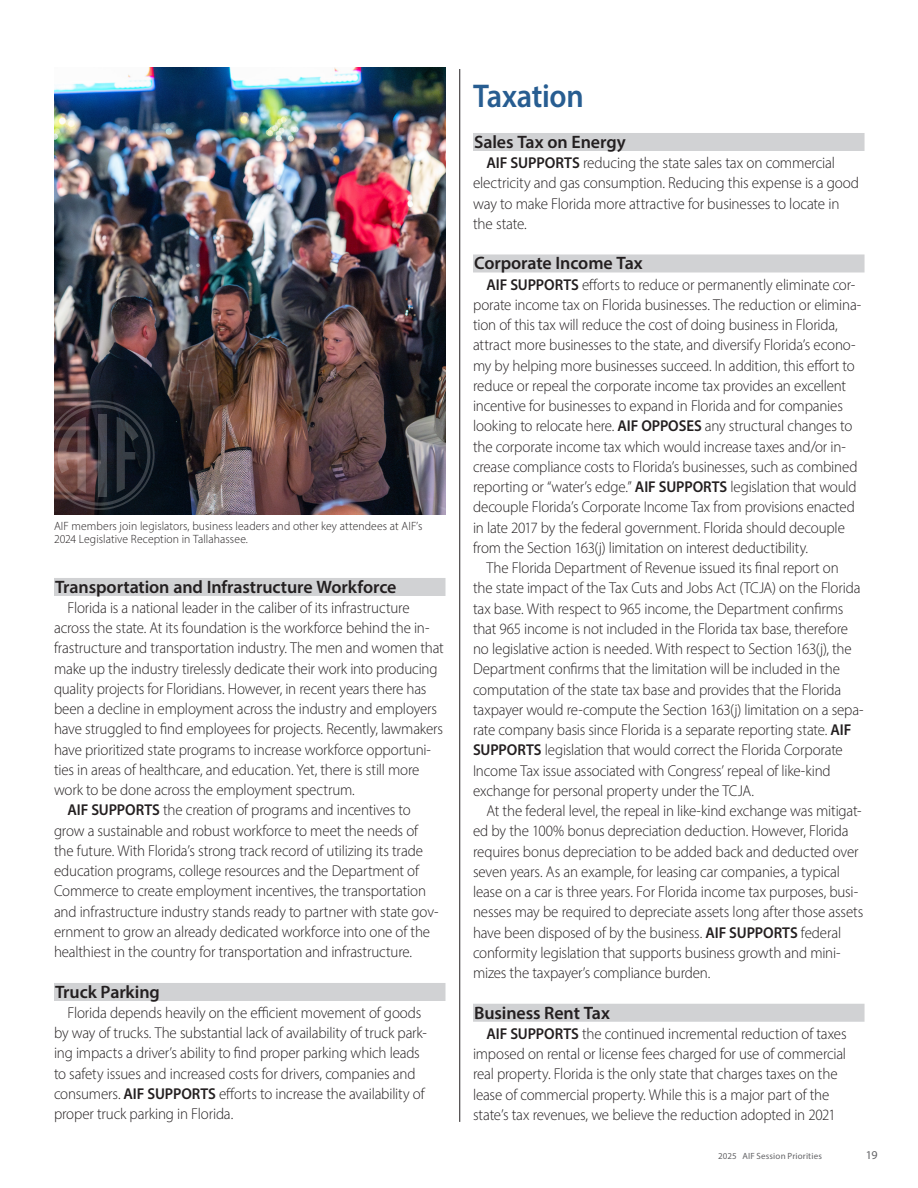
<style>
.page{position:relative;width:918px;height:1188px;background:#fff}
.page>*{position:absolute;margin:0;border:0;box-sizing:border-box;transform-origin:0 0}
.t1{font:600 33px "Myriad Pro";letter-spacing:-.01em;color:#275d91;scale:.92 1}
.t2{font:600 18px "Myriad Pro";letter-spacing:-.005em;color:#231f20}
.t3{font:300 15.75px/20.2px "Myriad Pro";letter-spacing:-.01em;color:#231f20;scale:.95 1}
.t4{font:300 15.75px/20.2px "Myriad Pro";letter-spacing:-.01em;color:#231f20;scale:.96 1}
.t5{font:300 12px/13.5px "Myriad Pro";letter-spacing:.01em;color:#231f20}
.t6{font:12px "Myriad Pro";color:#656568}
.t7{font:9px "Myriad Pro";letter-spacing:.015em;color:#656568}
.s1{font-weight:600}
</style>
<div class="page">
<hr style="left:459px;top:69px;width:1px;height:1053px;background:#231f20">
<div style="left:54px;top:578px;width:392px;height:18px;background:#d1d2d4"></div>
<div style="left:54px;top:983px;width:392px;height:18px;background:#d1d2d4"></div>
<div style="left:473px;top:133px;width:392px;height:18px;background:#d1d2d4"></div>
<div style="left:473px;top:254px;width:392px;height:18px;background:#d1d2d4"></div>
<div style="left:473px;top:1004px;width:392px;height:18px;background:#d1d2d4"></div>
<img style="left:54px;top:68px;width:392px;height:446px">
<svg style="left:58px;top:417px;width:28px;height:76px;background:#725250"></svg>
<svg style="left:98px;top:415px;width:8px;height:82px"></svg>
<svg style="left:117px;top:417px;width:22px;height:76px;background:#21272f"></svg>
<div style="left:45px;top:400px;width:110px;height:110px;border:2px solid #fff;border-radius:50%"></div>
<div style="left:49px;top:404px;width:102px;height:102px;border:3px solid #fff;border-radius:50%"></div>
<p class="t5" style="left:54px;top:519px;width:370px">AIF members join legislators, business leaders and other key attendees at AIF’s<br>2024 Legislative Reception in Tallahassee.</p>
<p class="t2" style="left:55px;top:575px;width:343px">Transportation and Infrastructure Workforce</p>
<p class="t3" style="left:54px;top:597px;width:412px;text-indent:14px">Florida is a national leader in the caliber of its infrastructure across the state. At its foundation is the workforce behind the in&shy;frastructure and transportation industry. The men and women that make up the industry tirelessly dedicate their work into producing quality projects for Floridians. However, in recent years there has been a decline in employment across the industry and employers have struggled to find employees for projects. Recently, lawmakers have prioritized state programs to increase workforce opportuni&shy;ties in areas of healthcare, and education. Yet, there is still more work to be done across the employment spectrum.</p>
<p class="t3" style="left:54px;top:800px;width:406px;text-indent:14px"><span class="s1">AIF SUPPORTS</span> the creation of programs and incentives to grow a sustainable and robust workforce to meet the needs of the future. With Florida’s strong track record of utilizing its trade education programs, college resources and the Department of Commerce to create employment incentives, the transportation and infrastructure industry stands ready to partner with state gov&shy;ernment to grow an already dedicated workforce into one of the healthiest in the country for transportation and infrastructure.</p>
<p class="t2" style="left:55px;top:980px;width:106px">Truck Parking</p>
<p class="t3" style="left:54px;top:1002px;width:394px;text-indent:14px">Florida depends heavily on the efficient movement of goods by way of trucks. The substantial lack of availability of truck park&shy;ing impacts a driver’s ability to find proper parking which leads to safety issues and increased costs for drivers, companies and consumers. <span class="s1">AIF SUPPORTS</span> efforts to increase the availability of proper truck parking in Florida.</p>
<p class="t1" style="left:473px;top:75px;width:122px">Taxation</p>
<p class="t2" style="left:474px;top:130px;width:153px">Sales Tax on Energy</p>
<p class="t4" style="left:473px;top:152px;width:404px;text-indent:14px"><span class="s1">AIF SUPPORTS</span> reducing the state sales tax on commercial electricity and gas consumption. Reducing this expense is a good way to make Florida more attractive for businesses to locate in the state.</p>
<p class="t2" style="left:474px;top:252px;width:170px">Corporate Income Tax</p>
<p class="t3" style="left:473px;top:274px;width:410px;text-indent:14px"><span class="s1">AIF SUPPORTS</span> efforts to reduce or permanently eliminate cor&shy;porate income tax on Florida businesses. The reduction or elimina&shy;tion of this tax will reduce the cost of doing business in Florida, attract more businesses to the state, and diversify Florida’s econo&shy;my by helping more businesses succeed. In addition, this effort to reduce or repeal the corporate income tax provides an excellent incentive for businesses to expand in Florida and for companies looking to relocate here. <span class="s1">AIF OPPOSES</span> any structural changes to the corporate income tax which would increase taxes and/or in&shy;crease compliance costs to Florida’s businesses, such as combined reporting or “water’s edge.” <span class="s1">AIF SUPPORTS</span> legislation that would decouple Florida’s Corporate Income Tax from provisions enacted in late 2017 by the federal government. Florida should decouple from the Section 163(j) limitation on interest deductibility.</p>
<p class="t3" style="left:473px;top:557px;width:413px;text-indent:14px">The Florida Department of Revenue issued its final report on<br>the state impact of the Tax Cuts and Jobs Act (TCJA) on the Florida tax base. With respect to 965 income, the Department confirms that 965 income is not included in the Florida tax base, therefore no legislative action is needed. With respect to Section 163(j), the Department confirms that the limitation will be included in the computation of the state tax base and provides that the Florida taxpayer would re-compute the Section 163(j) limitation on a sepa&shy;rate company basis since Florida is a separate reporting state. <span class="s1">AIF SUPPORTS</span> legislation that would correct the Florida Corporate Income Tax issue associated with Congress’ repeal of like-kind exchange for personal property under the TCJA.</p>
<p class="t3" style="left:473px;top:800px;width:412px;text-indent:14px">At the federal level, the repeal in like-kind exchange was mitigat&shy;ed by the 100% bonus depreciation deduction. However, Florida requires bonus depreciation to be added back and deducted over seven years. As an example, for leasing car companies, a typical lease on a car is three years. For Florida income tax purposes, busi&shy;nesses may be required to depreciate assets long after those assets have been disposed of by the business. <span class="s1">AIF SUPPORTS</span> federal conformity legislation that supports business growth and mini&shy;mizes the taxpayer’s compliance burden.</p>
<p class="t2" style="left:474px;top:1001px;width:137px">Business Rent Tax</p>
<p class="t3" style="left:473px;top:1023px;width:395px;text-indent:14px"><span class="s1">AIF SUPPORTS</span> the continued incremental reduction of taxes imposed on rental or license fees charged for use of commercial real property. Florida is the only state that charges taxes on the lease of commercial property. While this is a major part of the state’s tax revenues, we believe the reduction adopted in 2021</p>
<p class="t7" style="left:718px;top:1150px;width:105px">2025 AIF Session Priorities</p>
<p class="t6" style="left:866px;top:1147px;width:13px">19</p>
</div>
